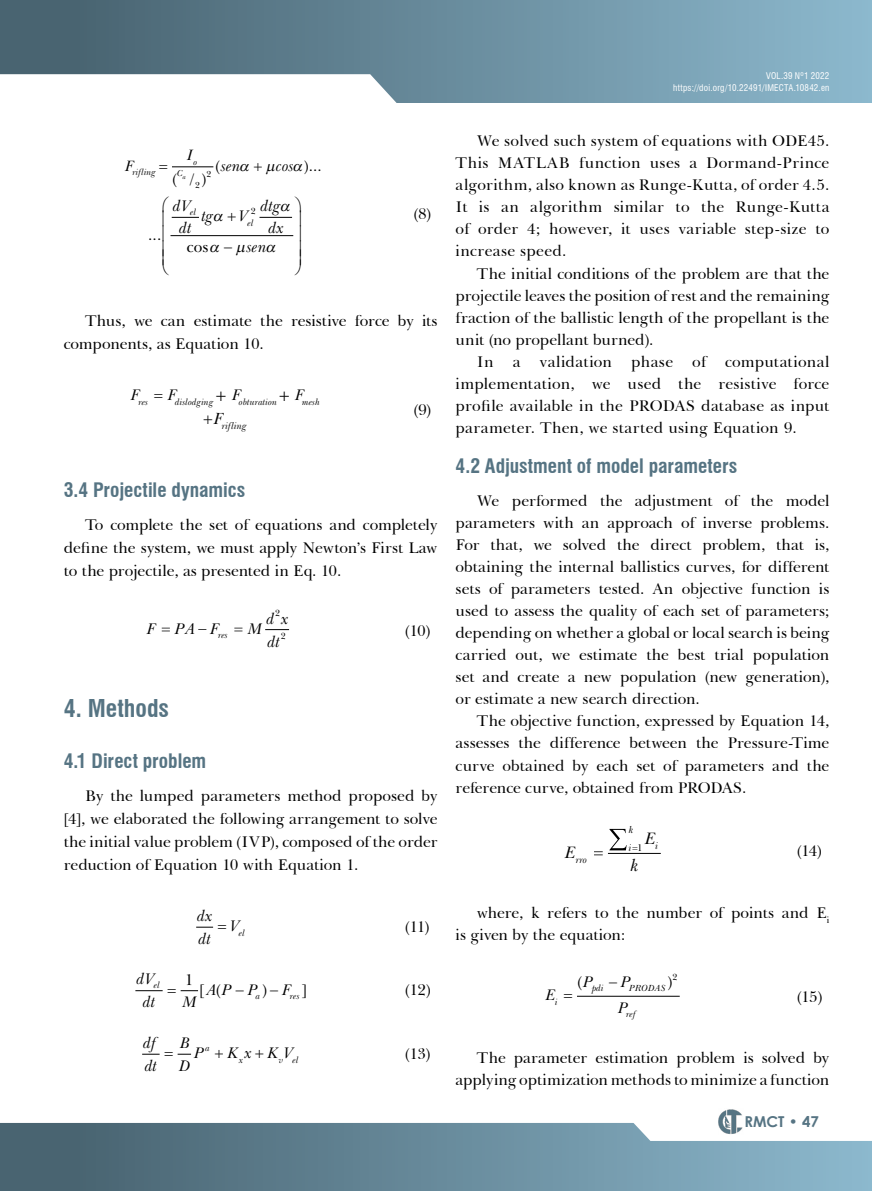
<style>
.page{position:relative;width:872px;height:1191px;background:#fff}
.page>*{position:absolute;margin:0;border:0;box-sizing:border-box;transform-origin:0 0}
.t1{font:700 condensed 24px "Swiss 721 BT";color:#567483}
.t2{font:700 condensed 19.5px "Swiss 721 BT";color:#567483}
.t3{font:italic 17.1px "Baskerville BT";color:#000}
.t4{font:italic 15.9px/23px "Baskerville BT";color:#000}
.t5{font:15.75px/22px "Baskerville BT";color:#000;text-align:justify}
.t6{font:italic 15.75px/22.4px "Baskerville BT";color:#000}
.t7{font:italic 15.45px "Baskerville BT";letter-spacing:.005em;color:#000}
.t8{font:15.45px "Baskerville BT";color:#000}
.t9{font:700 15px "Century Gothic";color:#567483}
.t10{font:italic 9.9px "Baskerville BT";color:#000}
.t11{font:9.9px "Baskerville BT";color:#000}
.t12{font:italic 9.6px "Baskerville BT";letter-spacing:.01em;color:#000}
.t13{font:italic 9.15px "Baskerville BT";letter-spacing:.01em;color:#000}
.t14{font:9.15px "Baskerville BT";color:#000}
.t15{font:condensed 9px/12px "Swiss 721 BT";letter-spacing:.03em;color:#fff;text-align:right}
.t16{font:italic 8.85px "Baskerville BT";letter-spacing:.01em;color:#000}
.t17{font:8.85px "Baskerville BT";color:#000}
.s1{font-style:normal}
.s2{font-style:italic}
</style>
<div class="page">
<div style="left:0;top:0;width:872px;height:102px;background:linear-gradient(to right,#445d6a,#8cb8cd)"></div>
<hr style="left:0;top:0;width:1px;height:102px;background:#496471">
<svg style="left:0;top:1123px;width:872px;height:68px;background:#658898"></svg>
<svg style="left:629px;top:1123px;width:243px;height:18px"></svg>
<svg style="left:0;top:74px;width:406px;height:29px"></svg>
<img style="left:718px;top:1109px;width:25px;height:25px">
<hr style="left:172px;top:166px;width:41px;height:1px;background:#000">
<hr style="left:259px;top:217px;width:33px;height:1px;background:#000">
<hr style="left:170px;top:235px;width:123px;height:1px;background:#000">
<svg style="left:265px;top:629px;width:24px;height:1px"></svg>
<svg style="left:162px;top:627px;width:8px;height:4px"></svg>
<svg style="left:234px;top:627px;width:8px;height:4px"></svg>
<hr style="left:608px;top:853px;width:53px;height:1px;background:#000">
<svg style="left:594px;top:851px;width:9px;height:4px"></svg>
<svg style="left:609px;top:829px;width:17px;height:21px"></svg>
<hr style="left:577px;top:996px;width:102px;height:1px;background:#000">
<svg style="left:170px;top:216px;width:29px;height:21px"></svg>
<svg style="left:266px;top:216px;width:28px;height:21px"></svg>
<svg style="left:196px;top:926px;width:18px;height:2px"></svg>
<svg style="left:135px;top:990px;width:63px;height:2px"></svg>
<svg style="left:142px;top:1053px;width:49px;height:2px"></svg>
<p class="t7" style="left:125px;top:155px;width:11px">F</p>
<p class="t16" style="left:132px;top:166px;width:25px">rifling</p>
<p class="t5" style="left:148px;top:223px;width:15px">...</p>
<p class="t7" style="left:187px;top:145px;width:7px">I</p>
<p class="t7" style="left:215px;top:155px;width:27px"><span class="s1">(</span>sen</p>
<p class="t7" style="left:276px;top:155px;width:19px">cos</p>
<p class="t16" style="left:193px;top:156px;width:5px">o</p>
<p class="t16" style="left:177px;top:167px;width:10px">C<sub>a</sub></p>
<p class="t17" style="left:206px;top:168px;width:6px">2</p>
<p class="t8" style="left:172px;top:168px;width:36px">( /)</p>
<p class="t17" style="left:195px;top:179px;width:6px">2</p>
<p class="t8" style="left:304px;top:155px;width:19px">)...</p>
<p class="t6" style="left:173px;top:194px;width:20px;text-align:center">dV dt</p>
<p class="t6" style="left:202px;top:204px;width:13px">tg</p>
<p class="t6" style="left:238px;top:204px;width:12px">V</p>
<p class="t6" style="left:261px;top:194px;width:24px;text-align:center">dtg dx</p>
<p class="t6" style="left:247px;top:235px;width:21px">sen</p>
<p class="t14" style="left:251px;top:205px;width:6px">2</p>
<p class="t5" style="left:413px;top:202px;width:20px">(8)</p>
<p class="t13" style="left:190px;top:206px;width:8px">el</p>
<p class="t13" style="left:248px;top:217px;width:8px">el</p>
<p class="t5" style="left:187px;top:235px;width:23px">cos</p>
<p class="t5" style="left:64px;top:308px;width:375px;line-height:22.8px;text-indent:21px">Thus, we can estimate the resistive force by its components, as Equation 10.</p>
<p class="t13" style="left:131px;top:396px;width:48px"><sup>F</sup>res <sup>F</sup></p>
<p class="t6" style="left:232px;top:383px;width:11px">F</p>
<p class="t13" style="left:175px;top:396px;width:146px">dislodging<sup>+</sup> obturation<sup>+</sup> <sup>F</sup>mesh</p>
<p class="t12" style="left:214px;top:419px;width:35px"><sup>F</sup>rifling</p>
<p class="t5" style="left:413px;top:398px;width:20px">(9)</p>
<p class="t2" style="left:64px;top:478px;width:183px">3.4 Projectile dynamics</p>
<p class="t5" style="left:64px;top:513px;width:375px;line-height:22.8px;text-indent:21px">To complete the set of equations and completely define the system, we must apply Newton’s First Law to the projectile, as presented in Eq. 10.</p>
<p class="t14" style="left:275px;top:607px;width:7px">2</p>
<p class="t4" style="left:147px;top:616px;width:74px">F PAF</p>
<p class="t4" style="left:248px;top:616px;width:16px">M</p>
<p class="t4" style="left:267px;top:606px;width:23px">d x dt</p>
<p class="t14" style="left:281px;top:630px;width:7px">2</p>
<p class="t5" style="left:405px;top:619px;width:27px">(10)</p>
<p class="t13" style="left:218px;top:629px;width:11px">res</p>
<h1 class="t1" style="left:64px;top:694px;width:107px">4. Methods</h1>
<p class="t2" style="left:64px;top:749px;width:144px">4.1 Direct problem</p>
<p class="t5" style="left:64px;top:784px;width:375px;line-height:22.8px;text-indent:21px">By the lumped parameters method proposed by [4], we elaborated the following arrangement to solve the initial value problem (IVP), composed of the order reduction of Equation 10 with Equation 1.</p>
<p class="t6" style="left:198px;top:904px;width:16px">dx dt</p>
<p class="t13" style="left:230px;top:926px;width:17px"><sup>V</sup>el</p>
<p class="t5" style="left:405px;top:915px;width:26px">(11)</p>
<p class="t6" style="left:137px;top:966px;width:20px;line-height:23.2px;text-align:center">dV dt</p>
<p class="t5" style="left:185px;top:967px;width:10px">1</p>
<p class="t13" style="left:154px;top:979px;width:8px">el</p>
<p class="t6" style="left:207px;top:977px;width:62px">AP P<span class="s1">)</span></p>
<p class="t6" style="left:282px;top:977px;width:11px">F</p>
<p class="t5" style="left:200px;top:977px;width:23px">[ (</p>
<p class="t5" style="left:302px;top:977px;width:7px">]</p>
<p class="t5" style="left:405px;top:978px;width:28px">(12)</p>
<p class="t13" style="left:256px;top:990px;width:6px">a</p>
<p class="t13" style="left:290px;top:990px;width:11px">res</p>
<p class="t6" style="left:182px;top:990px;width:16px">M</p>
<p class="t6" style="left:144px;top:1030px;width:15px;line-height:23px">df dt</p>
<p class="t6" style="left:179px;top:1031px;width:13px">B<br>D</p>
<p class="t6" style="left:194px;top:1041px;width:12px">P</p>
<p class="t6" style="left:227px;top:1041px;width:68px">Kx KV</p>
<p class="t13" style="left:205px;top:1042px;width:6px">a</p>
<p class="t13" style="left:239px;top:1053px;width:5px">x</p>
<p class="t13" style="left:279px;top:1053px;width:21px">v el</p>
<p class="t5" style="left:405px;top:1042px;width:27px">(13)</p>
<p class="t15" style="left:673px;top:70px;width:158px">VOL.39 Nº1 2022 https://doi.org/10.22491/IMECTA.10842.en</p>
<p class="t5" style="left:455px;top:129px;width:375px;text-indent:21px">We solved such system of equations with ODE45.<br>This MATLAB function uses a Dormand-Prince algorithm, also known as Runge-Kutta, of order 4.5.<br>It is an algorithm similar to the Runge-Kutta of order 4; however, it uses variable step-size to increase speed.</p>
<p class="t5" style="left:455px;top:262px;width:375px;text-indent:21px">The initial conditions of the problem are that the projectile leaves the position of rest and the remaining fraction of the ballistic length of the propellant is the unit (no propellant burned).</p>
<p class="t5" style="left:455px;top:350px;width:375px;text-indent:21px">In a validation phase of computational implementation, we used the resistive force profile available in the PRODAS database as input parameter. Then, we started using Equation 9.</p>
<p class="t2" style="left:455px;top:454px;width:283px">4.2 Adjustment of model parameters</p>
<p class="t5" style="left:455px;top:488px;width:375px;text-indent:21px">We performed the adjustment of the model parameters with an approach of inverse problems.<br>For that, we solved the direct problem, that is, obtaining the internal ballistics curves, for different sets of parameters tested. An objective function is used to assess the quality of each set of parameters; depending on whether a global or local search is being carried out, we estimate the best trial population set and create a new population (new generation), or estimate a new search direction.</p>
<p class="t5" style="left:455px;top:709px;width:375px;text-indent:21px">The objective function, expressed by Equation 14, assesses the difference between the Pressure-Time curve obtained by each set of parameters and the reference curve, obtained from PRODAS.</p>
<p class="t3" style="left:565px;top:840px;width:13px">E</p>
<p class="t10" style="left:575px;top:852px;width:13px">rro</p>
<p class="t10" style="left:629px;top:823px;width:6px">k</p>
<p class="t3" style="left:645px;top:826px;width:13px">E</p>
<p class="t10" style="left:655px;top:839px;width:4px">i</p>
<p class="t10" style="left:629px;top:841px;width:4px">i</p>
<p class="t11" style="left:637px;top:840px;width:7px">1</p>
<p class="t5" style="left:796px;top:839px;width:27px">(14)</p>
<p class="t3" style="left:631px;top:854px;width:9px">k</p>
<p class="t5" style="left:455px;top:901px;width:375px;text-indent:21px">where, k refers to the number of points and E<sub>i </sub>is given by the equation:</p>
<p class="t6" style="left:546px;top:983px;width:12px">E</p>
<p class="t13" style="left:555px;top:995px;width:4px">i</p>
<p class="t5" style="left:667px;top:970px;width:12px">)<sup>2</sup></p>
<p class="t5" style="left:577px;top:970px;width:18px">(<span class="s2">P</span></p>
<p class="t6" style="left:618px;top:968px;width:15px;line-height:25.8px">P<br>P</p>
<p class="t13" style="left:592px;top:982px;width:13px">pdi</p>
<p class="t13" style="left:629px;top:982px;width:38px">PRODAS</p>
<p class="t13" style="left:626px;top:1008px;width:11px">ref</p>
<p class="t5" style="left:796px;top:985px;width:27px">(15)</p>
<p class="t5" style="left:455px;top:1045px;width:375px;text-align:right">The parameter estimation problem is solved by applying optimization methods to minimize a function</p>
<p class="t9" style="left:744px;top:1110px;width:76px">RMCT • 47</p>
</div>
